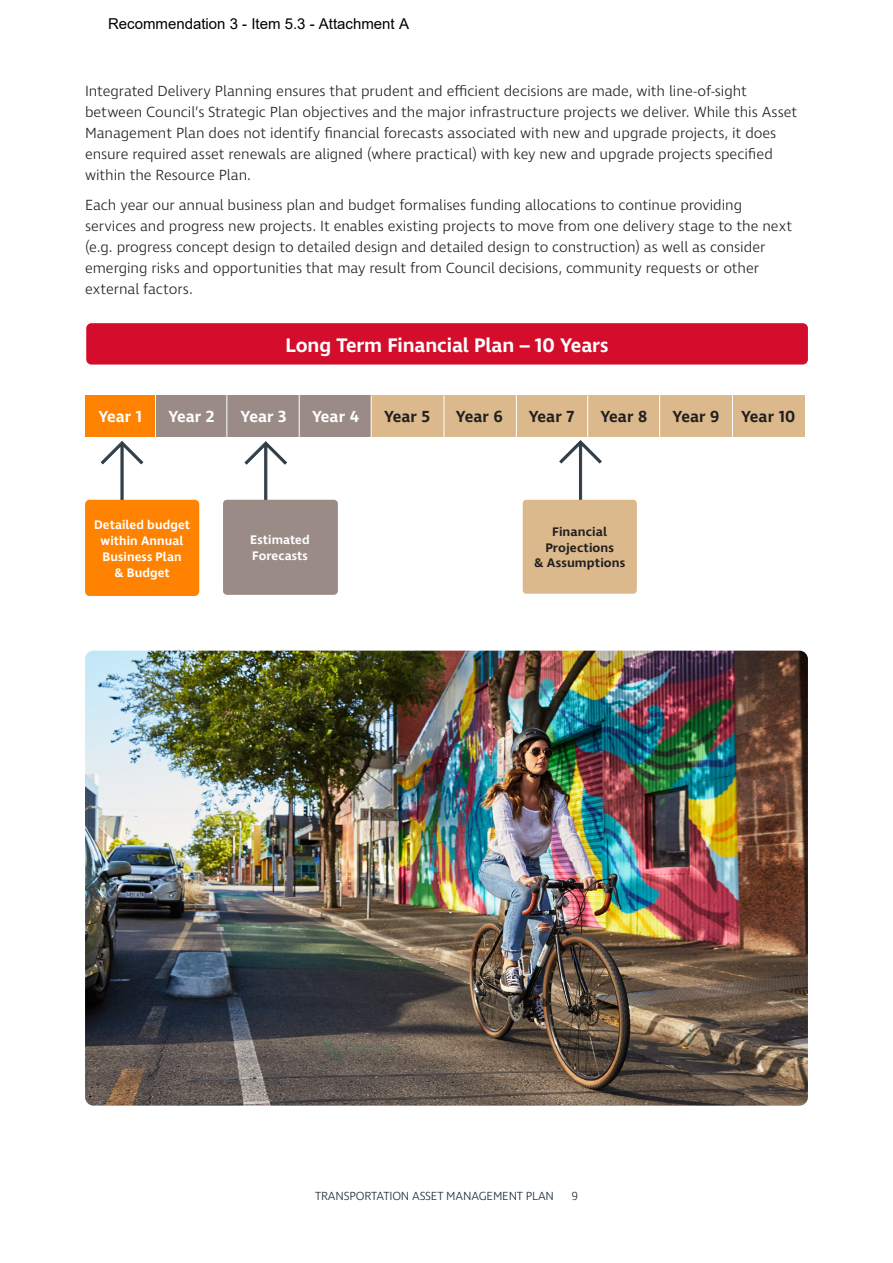
<style>
.page{position:relative;width:893px;height:1263px;background:#fff}
.page>*{position:absolute;margin:0;border:0;box-sizing:border-box;transform-origin:0 0}
.t1{font:600 20.1px "Ingra";letter-spacing:-.01em;color:#fff}
.t2{font:600 16.35px "Ingra";color:#231f20}
.t3{font:600 16.35px "Ingra";color:#fff}
.t4{font:300 15px/21px "Ingra";letter-spacing:-.005em;color:#231f20}
.t5{font:15px "Arial";color:#000}
.t6{font:600 12.75px/15.9px "Ingra";letter-spacing:.01em;color:#fff;text-align:center}
.t7{font:600 12.75px/15.9px "Ingra";letter-spacing:.01em;color:#231f20;text-align:center;scale:1.04 1}
.t8{font:300 12px "Ingra";letter-spacing:-.015em;color:#172938}
</style>
<div class="page">
<img style="left:85px;top:651px;width:723px;height:455px">
<svg style="left:100px;top:441px;width:44px;height:59px"></svg>
<svg style="left:244px;top:441px;width:44px;height:59px"></svg>
<svg style="left:559px;top:440px;width:43px;height:60px"></svg>
<div style="left:86px;top:323px;width:722px;height:42px;background:#d30d2b;border-radius:5px"></div>
<div style="left:85px;top:395px;width:70px;height:41px;background:#ff8200"></div>
<div style="left:155px;top:395px;width:217px;height:41px;background:#9a8b87"></div>
<div style="left:371px;top:395px;width:433px;height:41px;background:#dbb98d"></div>
<hr style="left:155px;top:394px;width:1px;height:43px;background:#fff">
<hr style="left:226px;top:395px;width:1px;height:43px;background:#fff">
<hr style="left:299px;top:395px;width:1px;height:43px;background:#fff">
<hr style="left:371px;top:395px;width:1px;height:43px;background:#fff">
<hr style="left:443px;top:395px;width:1px;height:43px;background:#fff">
<hr style="left:516px;top:395px;width:1px;height:43px;background:#fff">
<hr style="left:587px;top:395px;width:1px;height:43px;background:#fff">
<hr style="left:659px;top:395px;width:1px;height:43px;background:#fff">
<div style="left:85px;top:500px;width:114px;height:96px;background:#ff8200;border-radius:4px"></div>
<div style="left:223px;top:500px;width:115px;height:95px;background:#9a8b87;border-radius:4px"></div>
<div style="left:523px;top:500px;width:114px;height:94px;background:#dbb98d;border-radius:4px"></div>
<hr style="left:732px;top:394px;width:1px;height:43px;background:#fff">
<p class="t5" style="left:108px;top:14px;width:302px">Recommendation 3 - Item 5.3 - Attachment A</p>
<p class="t4" style="left:85px;top:82px;width:714px">Integrated Delivery Planning ensures that prudent and efficient decisions are made, with line-of-sight between Council’s Strategic Plan objectives and the major infrastructure projects we deliver. While this Asset Management Plan does not identify financial forecasts associated with new and upgrade projects, it does ensure required asset renewals are aligned (where practical) with key new and upgrade projects specified within the Resource Plan.</p>
<p class="t4" style="left:85px;top:195px;width:709px">Each year our annual business plan and budget formalises funding allocations to continue providing services and progress new projects. It enables existing projects to move from one delivery stage to the next (e.g. progress concept design to detailed design and detailed design to construction) as well as consider emerging risks and opportunities that may result from Council decisions, community requests or other external factors.</p>
<p class="t1" style="left:285px;top:332px;width:325px">Long Term Financial Plan – 10 Years</p>
<p class="t3" style="left:98px;top:406px;width:45px">Year 1</p>
<p class="t3" style="left:168px;top:406px;width:48px">Year 2</p>
<p class="t3" style="left:241px;top:406px;width:47px">Year 3</p>
<p class="t3" style="left:312px;top:406px;width:48px">Year 4</p>
<p class="t2" style="left:384px;top:406px;width:48px">Year 5</p>
<p class="t2" style="left:456px;top:406px;width:48px">Year 6</p>
<p class="t2" style="left:529px;top:406px;width:47px">Year 7</p>
<p class="t2" style="left:600px;top:406px;width:48px">Year 8</p>
<p class="t2" style="left:673px;top:406px;width:48px">Year 9</p>
<p class="t2" style="left:741px;top:406px;width:56px">Year 10</p>
<p class="t6" style="left:94px;top:517px;width:97px">Detailed budget within Annual<br>Business Plan<br>&amp; Budget</p>
<p class="t6" style="left:250px;top:533px;width:61px;text-align:left">Estimated<br>Forecasts</p>
<p class="t7" style="left:534px;top:524px;width:89px">Financial<br>Projections<br>&amp; Assumptions</p>
<p class="t8" style="left:315px;top:1188px;width:240px">TRANSPORTATION ASSET MANAGEMENT PLAN</p>
<p class="t8" style="left:571px;top:1188px;width:8px">9</p>
</div>
